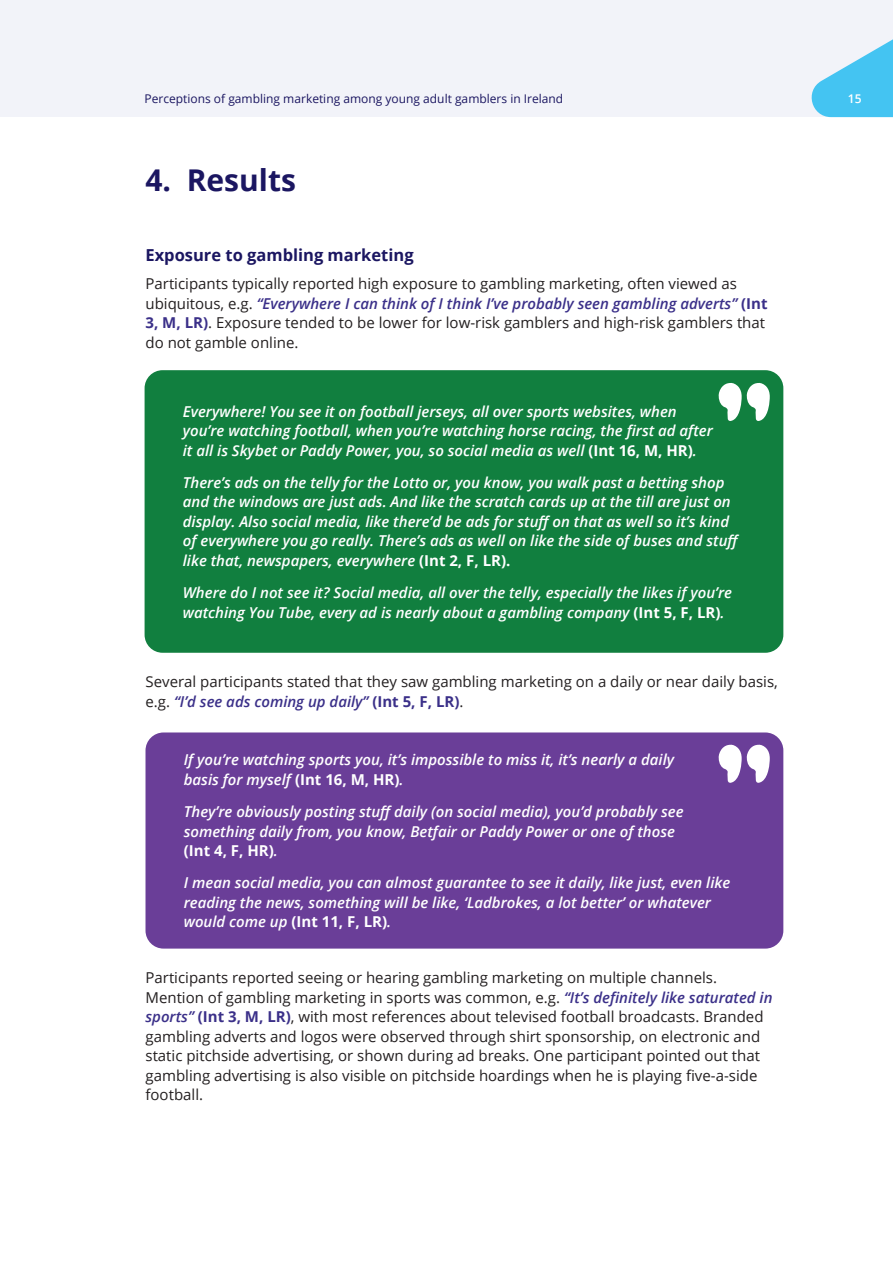
<style>
.page{position:relative;width:893px;height:1263px;background:#fff}
.page>*{position:absolute;margin:0;border:0;box-sizing:border-box;transform-origin:0 0}
.Chapter_Heading{font:700 30px "Open Sans";color:#1b1661}
.Level_1_heading{font:700 16.5px "Open Sans";color:#1b1661}
.t1{font:italic 600 15px/19.5px "Open Sans";color:#fff}
.body{font:15px/19.5px "Open Sans";color:#231f20}
.t2{font:12px "Open Sans";color:#1b1661}
.t3{font:600 12px "Open Sans";color:#fff}
.s1{font-weight:600;font-style:italic;color:#3b3089}
.s2{font-weight:700;color:#3b3089}
.s3{font-weight:700;font-style:normal}
</style>
<div class="page">
<div style="left:0;top:0;width:893px;height:117px;background:#f2f3f9"></div>
<svg style="left:811px;top:39px;width:82px;height:78px"></svg>
<div style="left:145px;top:370px;width:638px;height:283px;background:#117f3f;border-radius:18px"></div>
<svg style="left:718px;top:383px;width:52px;height:38px"></svg>
<div style="left:146px;top:732px;width:637px;height:216px;background:#6a3e98;border-radius:18px"></div>
<svg style="left:718px;top:744px;width:52px;height:39px"></svg>
<p class="t2" style="left:145px;top:90px;width:420px">Perceptions of gambling marketing among young adult gamblers in Ireland</p>
<p class="t3" style="left:848px;top:91px;width:15px">15</p>
<p class="Chapter_Heading" style="left:146px;top:159px;width:152px">4. Results</p>
<p class="Level_1_heading" style="left:146px;top:243px;width:270px">Exposure to gambling marketing</p>
<p class="body" style="left:146px;top:274px;width:623px">Participants typically reported high exposure to gambling marketing, often viewed as ubiquitous, e.g. <span class="s1">“Everywhere I can think of I think I’ve probably seen gambling adverts”</span> <span class="s2">(Int 3, M, LR)</span>. Exposure tended to be lower for low-risk gamblers and high-risk gamblers that do not gamble online.</p>
<p class="t1" style="left:183px;top:401px;width:532px">Everywhere! You see it on football jerseys, all over sports websites, when you’re watching football, when you’re watching horse racing, the first ad after it all is Skybet or Paddy Power, you, so social media as well <span class="s3">(Int 16, M, HR)</span>.</p>
<p class="t1" style="left:183px;top:472px;width:560px">There’s ads on the telly for the Lotto or, you know, you walk past a betting shop and the windows are just ads. And like the scratch cards up at the till are just on display. Also social media, like there’d be ads for stuff on that as well so it’s kind of everywhere you go really. There’s ads as well on like the side of buses and stuff like that, newspapers, everywhere <span class="s3">(Int 2, F, LR).</span></p>
<p class="t1" style="left:183px;top:583px;width:551px">Where do I not see it? Social media, all over the telly, especially the likes if you’re watching You Tube, every ad is nearly about a gambling company <span class="s3">(Int 5, F, LR)</span>.</p>
<p class="body" style="left:146px;top:672px;width:634px">Several participants stated that they saw gambling marketing on a daily or near daily basis, e.g. <span class="s1">“I’d see ads coming up daily”</span> <span class="s2">(Int 5, F, LR)</span>.</p>
<p class="t1" style="left:184px;top:750px;width:492px">If you’re watching sports you, it’s impossible to miss it, it’s nearly a daily basis for myself <span class="s3">(Int 16, M, HR)</span>.</p>
<p class="t1" style="left:184px;top:801px;width:501px">They’re obviously posting stuff daily (on social media), you’d probably see something daily from, you know, Betfair or Paddy Power or one of those <span class="s3">(Int 4, F, HR)</span>.</p>
<p class="t1" style="left:184px;top:873px;width:548px">I mean social media, you can almost guarantee to see it daily, like just, even like reading the news, something will be like, ‘Ladbrokes, a lot better’ or whatever would come up <span class="s3">(Int 11, F, LR)</span>.</p>
<p class="body" style="left:146px;top:967px;width:629px">Participants reported seeing or hearing gambling marketing on multiple channels.<br>Mention of gambling marketing in sports was common, e.g. <span class="s1">“It’s definitely like saturated in sports”</span> <span class="s2">(Int 3, M, LR)</span>, with most references about televised football broadcasts. Branded gambling adverts and logos were observed through shirt sponsorship, on electronic and static pitchside advertising, or shown during ad breaks. One participant pointed out that gambling advertising is also visible on pitchside hoardings when he is playing five-a-side football.</p>
</div>
